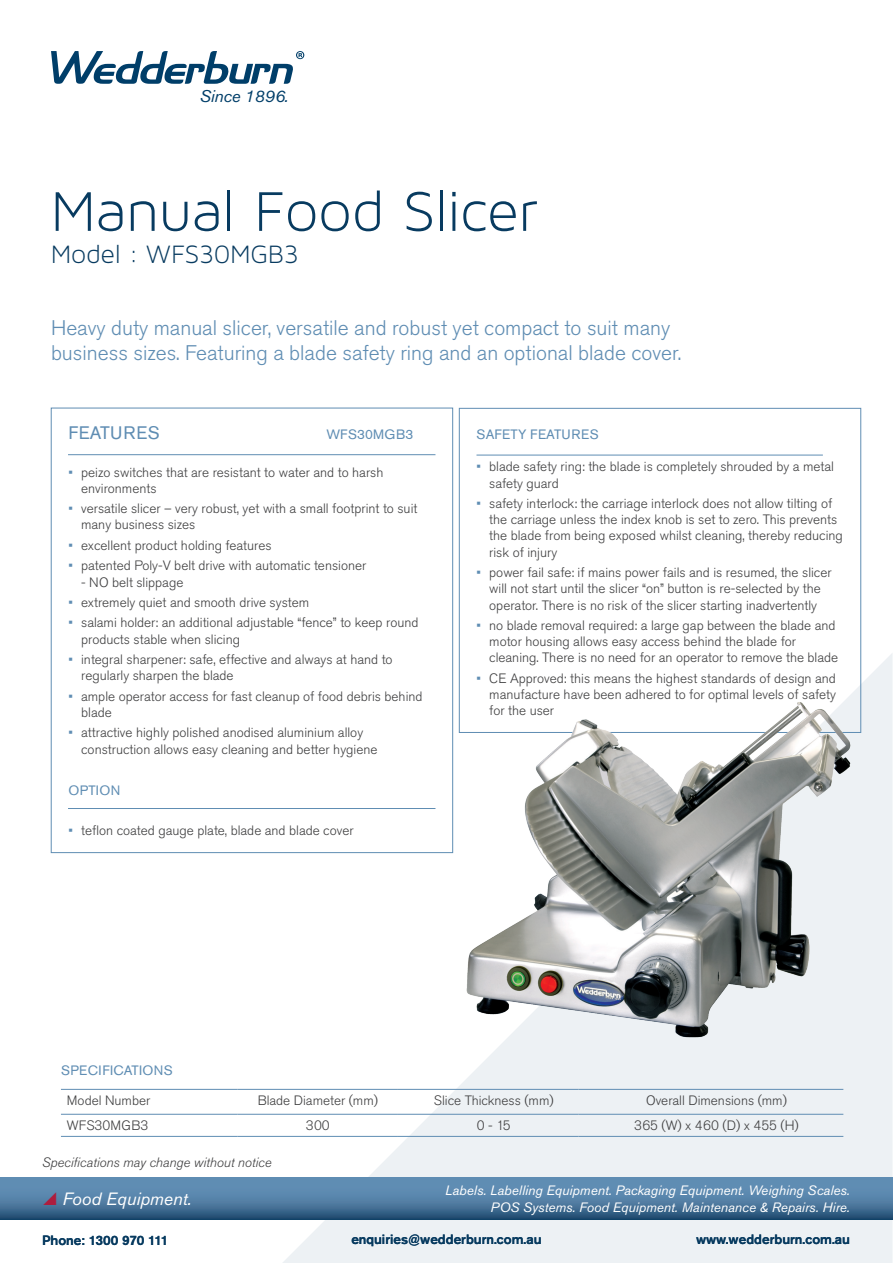
<style>
.page{position:relative;width:893px;height:1263px;background:#fff}
.page>*{position:absolute;margin:0;border:0;box-sizing:border-box;transform-origin:0 0}
.t1{font:60px "Maven Pro Light 300";letter-spacing:-.01em;color:#083b60}
.t2{font:27px "Maven Pro Light 300";color:#083b60}
.t3{font:300 21px/25.2px "Akzidenz Grotesk Pro";color:#5f8db3}
.t4{font:18px "Akzidenz Grotesk Pro";letter-spacing:.03em;color:#5f8db3}
.t5{font:italic 17.7px "Akzidenz Grotesk Pro";color:#fff}
.t6{font:italic 16.8px "Akzidenz Grotesk Pro";letter-spacing:-.01em;color:#003e69}
.t7{font:300 13.5px/16.2px "Akzidenz Grotesk Pro";color:#3e3e3f}
.t8{font:italic 13.5px/16.2px "Akzidenz Grotesk Pro";color:#fff;text-align:right}
.t9{font:500 13.5px "Akzidenz Grotesk Pro";color:#083b60}
.t10{font:italic 300 13.5px "Akzidenz Grotesk Pro";color:#3e3e3f}
.t11{font:13.5px "Akzidenz Grotesk Pro";letter-spacing:.03em;color:#5f8db3}
.t12{font:13.5px "Akzidenz Grotesk Pro";letter-spacing:.01em;color:#5f8db3}
.s1{font-weight:400;color:#5f8db3}
</style>
<div class="page">
<svg style="left:51px;top:51px;width:253px;height:33px"></svg>
<svg style="left:280px;top:652px;width:612px;height:611px;fill:#edf1f4"></svg>
<svg style="left:0;top:1177px;width:893px;height:42px;background:#4e7aa0"></svg>
<hr style="left:68px;top:454px;width:367px;height:1px;background:#5f8db3">
<hr style="left:68px;top:808px;width:367px;height:1px;background:#5f8db3">
<hr style="left:476px;top:455px;width:347px;height:1px;background:#5f8db3">
<img style="left:461px;top:702px;width:400px;height:335px">
<hr style="left:61px;top:1089px;width:177px;height:1px;background:#5f8db3">
<hr style="left:238px;top:1089px;width:160px;height:1px;background:#5f8db3">
<hr style="left:398px;top:1089px;width:181px;height:1px;background:#5f8db3">
<hr style="left:579px;top:1089px;width:264px;height:1px;background:#5f8db3">
<hr style="left:61px;top:1114px;width:177px;height:1px;background:#5f8db3">
<hr style="left:238px;top:1114px;width:160px;height:1px;background:#5f8db3">
<hr style="left:398px;top:1114px;width:181px;height:1px;background:#5f8db3">
<hr style="left:579px;top:1114px;width:264px;height:1px;background:#5f8db3">
<hr style="left:61px;top:1136px;width:177px;height:1px;background:#5f8db3">
<hr style="left:238px;top:1136px;width:160px;height:1px;background:#5f8db3">
<hr style="left:398px;top:1136px;width:181px;height:1px;background:#5f8db3">
<hr style="left:579px;top:1136px;width:264px;height:1px;background:#5f8db3">
<svg style="left:43px;top:1192px;width:13px;height:13px"></svg>
<p class="t6" style="left:200px;top:85px;width:90px">Since 1896.</p>
<h1 class="t1" style="left:51px;top:178px;width:488px">Manual Food Slicer</h1>
<h2 class="t2" style="left:51px;top:240px;width:249px">Model : WFS30MGB3</h2>
<h3 class="t3" style="left:51px;top:315px;width:632px">Heavy duty manual slicer, versatile and robust yet compact to suit many business sizes. Featuring a blade safety ring and an optional blade cover.</h3>
<h3 class="t4" style="left:68px;top:421px;width:93px">FEATURES</h3>
<p class="t11" style="left:326px;top:425px;width:89px">WFS30MGB3</p>
<p class="t7" style="left:81px;top:464px;width:304px;text-indent:-13px"><span class="s1">•</span> peizo switches that are resistant to water and to harsh environments</p>
<p class="t7" style="left:81px;top:500px;width:338px;text-indent:-13px"><span class="s1">•</span> versatile slicer – very robust, yet with a small footprint to suit many business sizes</p>
<p class="t7" style="left:68px;top:537px;width:205px"><span class="s1">•</span> excellent product holding features</p>
<p class="t7" style="left:68px;top:557px;width:299px"><span class="s1">•</span> patented Poly-V belt drive with automatic tensioner</p>
<p class="t7" style="left:81px;top:574px;width:104px">- NO belt slippage</p>
<p class="t7" style="left:68px;top:594px;width:242px"><span class="s1">•</span> extremely quiet and smooth drive system</p>
<p class="t7" style="left:81px;top:615px;width:339px;text-indent:-13px"><span class="s1">•</span> salami holder: an additional adjustable “fence” to keep round products stable when slicing</p>
<p class="t7" style="left:81px;top:651px;width:313px;text-indent:-13px"><span class="s1">•</span> integral sharpener: safe, effective and always at hand to regularly sharpen the blade</p>
<p class="t7" style="left:81px;top:688px;width:343px;text-indent:-13px"><span class="s1">•</span> ample operator access for fast cleanup of food debris behind blade</p>
<p class="t7" style="left:81px;top:725px;width:298px;text-indent:-13px"><span class="s1">•</span> attractive highly polished anodised aluminium alloy construction allows easy cleaning and better hygiene</p>
<p class="t11" style="left:68px;top:781px;width:53px">OPTION</p>
<p class="t7" style="left:68px;top:823px;width:287px"><span class="s1">•</span> teflon coated gauge plate, blade and blade cover</p>
<p class="t12" style="left:477px;top:426px;width:124px">SAFETY FEATURES</p>
<p class="t7" style="left:489px;top:459px;width:346px;text-indent:-13px"><span class="s1">•</span> blade safety ring: the blade is completely shrouded by a metal safety guard</p>
<p class="t7" style="left:489px;top:495px;width:355px;text-indent:-13px"><span class="s1">•</span> safety interlock: the carriage interlock does not allow tilting of the carriage unless the index knob is set to zero. This prevents the blade from being exposed whilst cleaning, thereby reducing risk of injury</p>
<p class="t7" style="left:476px;top:564px;width:357px;text-align:center"><span class="s1">•</span> power fail safe: if mains power fails and is resumed, the slicer will not start until the slicer “on” button is re-selected by the operator. There is no risk of the slicer starting inadvertently</p>
<p class="t7" style="left:489px;top:617px;width:350px;text-indent:-13px"><span class="s1">•</span> no blade removal required: a large gap between the blade and motor housing allows easy access behind the blade for cleaning. There is no need for an operator to remove the blade</p>
<p class="t7" style="left:489px;top:670px;width:348px;text-align:justify;text-indent:-13px"><span class="s1">•</span> CE Approved: this means the highest standards of design and manufacture have been adhered to for optimal levels of safety for the user</p>
<p class="t11" style="left:61px;top:1061px;width:113px">SPECIFICATIONS</p>
<p class="t7" style="left:67px;top:1093px;width:85px">Model Number</p>
<p class="t7" style="left:258px;top:1093px;width:122px">Blade Diameter (mm)</p>
<p class="t7" style="left:434px;top:1093px;width:121px">Slice Thickness (mm)</p>
<p class="t7" style="left:646px;top:1093px;width:142px">Overall Dimensions (mm)</p>
<p class="t7" style="left:67px;top:1117px;width:83px">WFS30MGB3</p>
<p class="t7" style="left:306px;top:1117px;width:25px">300</p>
<p class="t7" style="left:477px;top:1117px;width:35px">0 - 15</p>
<p class="t7" style="left:634px;top:1117px;width:166px">365 (W) x 460 (D) x 455 (H)</p>
<p class="t10" style="left:42px;top:1153px;width:231px">Specifications may change without notice</p>
<h3 class="t5" style="left:62px;top:1187px;width:131px">Food Equipment.</h3>
<p class="t9" style="left:42px;top:1231px;width:128px">Phone: 1300 970 111</p>
<p class="t9" style="left:351px;top:1231px;width:192px">enquiries@wedderburn.com.au</p>
<p class="t9" style="left:696px;top:1231px;width:156px">www.wedderburn.com.au</p>
<p class="t8" style="left:445px;top:1182px;width:406px">Labels. Labelling Equipment. Packaging Equipment. Weighing Scales.<br>POS Systems. Food Equipment. Maintenance &amp; Repairs. Hire.</p>
</div>
